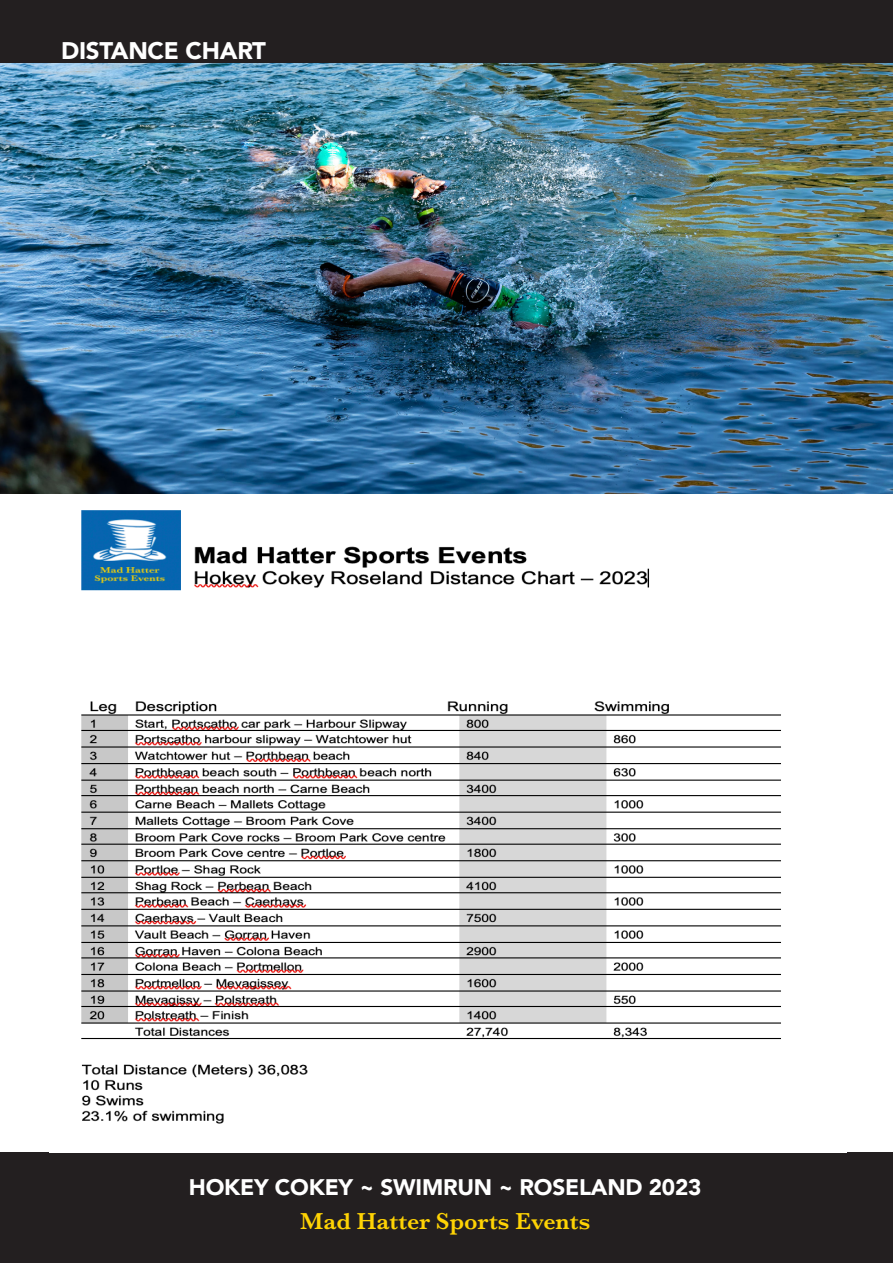
<style>
.page{position:relative;width:893px;height:1263px;background:#fff}
.page>*{position:absolute;margin:0;border:0;box-sizing:border-box;transform-origin:0 0}
.t1{font:600 24px "Baskerville";color:#fed304}
.t2{font:900 24px "Avenir";letter-spacing:-.01em;color:#fff}
.t3{font:900 22.5px "Avenir";letter-spacing:-.01em;color:#fff}
</style>
<div class="page">
<div style="left:0;top:1152px;width:893px;height:111px;background:#231f20"></div>
<div style="left:0;top:0;width:893px;height:64px;background:#231f20"></div>
<img style="left:50px;top:493px;width:796px;height:631px">
<img style="left:0;top:64px;width:893px;height:429px">
<p class="t2" style="left:61px;top:31px;width:206px">DISTANCE CHART</p>
<p class="t3" style="left:189px;top:1168px;width:514px">HOKEY COKEY ~ SWIMRUN ~ ROSELAND 2023</p>
<p class="t1" style="left:300px;top:1205px;width:292px">Mad Hatter Sports Events</p>
</div>
